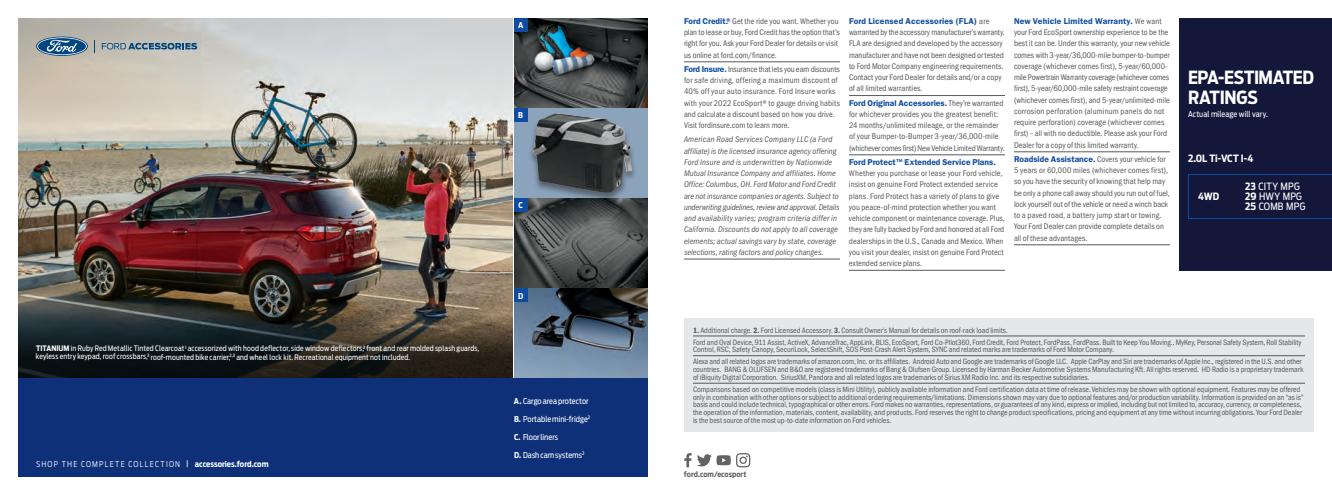
<style>
.page{position:relative;width:1332px;height:495px;background:#fff}
.page>*{position:absolute;margin:0;border:0;box-sizing:border-box;transform-origin:0 0}
.t1{font:700 18px/19.5px "Ford Antenna Cond";letter-spacing:-.025em;color:#fff}
.t2{font:10px "Ford Antenna Cond";letter-spacing:.015em;color:#fff}
.t3{font:700 10px "Ford Antenna Cond";color:#fff}
.t4{font:condensed 8.5px/11.3px "ITC Franklin Gothic Std";letter-spacing:.005em;color:#57585a}
.t5{font:italic condensed 8.5px/11.3px "ITC Franklin Gothic Std";letter-spacing:.01em;color:#57585a}
.t6{font:600 8.5px "ITC Franklin Gothic Std";color:#0f4ca0}
.t7{font:condensed 8px/7.8px "ITC Franklin Gothic Std";letter-spacing:-.005em;color:#57585a}
.t8{font:8px "Ford Antenna Cond";letter-spacing:.005em;color:#fff}
.t9{font:300 8px "Ford Antenna Cond";letter-spacing:.155em;color:#fff}
.t10{font:700 8px "Ford Antenna Cond";letter-spacing:.005em;color:#fff}
.t11{font:7.5px/8.5px "Ford Antenna Cond";letter-spacing:.015em;color:#fff}
.t12{font:700 7.5px "Ford Antenna Cond";letter-spacing:.005em;color:#636366}
.s1{font-weight:700}
.s2{font-family:"Ford Antenna";font-weight:400;font-size:7.5px}
.s3{font-weight:600;font-stretch:normal;color:#0f4ca0}
.s4{font-size:7px}
.s5{font-family:"ITC Franklin Gothic Std Dm Cd";font-stretch:normal}
</style>
<div class="page">
<div style="left:1179px;top:18px;width:153px;height:253px;background:#13173a"></div>
<img style="left:18px;top:18px;width:495px;height:294px">
<div style="left:18px;top:378px;width:630px;height:99px;background:#0d3079"></div>
<img style="left:514px;top:18px;width:134px;height:89px">
<div style="left:514px;top:108px;width:134px;height:90px;background:#8ba3bb"></div>
<div style="left:527px;top:113px;width:111px;height:85px;background:#231f20;opacity:.5"></div>
<img style="left:532px;top:113px;width:100px;height:80px">
<img style="left:514px;top:199px;width:134px;height:179px">
<svg style="left:36px;top:37px;width:52px;height:19px"></svg>
<svg style="left:37px;top:37px;width:50px;height:18px"></svg>
<svg style="left:94px;top:40px;width:1px;height:13px"></svg>
<svg style="left:102px;top:43px;width:95px;height:7px"></svg>
<svg style="left:18px;top:312px;width:495px;height:66px;background:#252825"></svg>
<div style="left:684px;top:318px;width:630px;height:114px;background:#e6e7e9"></div>
<hr style="left:693px;top:336px;width:612px;height:1px;background:#57585a">
<hr style="left:693px;top:355px;width:612px;height:1px;background:#57585a">
<hr style="left:693px;top:383px;width:612px;height:1px;background:#57585a">
<hr style="left:684px;top:62px;width:156px;height:1px;background:#57585a">
<hr style="left:684px;top:259px;width:156px;height:1px;background:#57585a">
<hr style="left:849px;top:95px;width:156px;height:1px;background:#57585a">
<hr style="left:849px;top:155px;width:156px;height:1px;background:#57585a">
<hr style="left:849px;top:270px;width:156px;height:1px;background:#57585a">
<hr style="left:1014px;top:152px;width:156px;height:1px;background:#57585a">
<hr style="left:1014px;top:245px;width:156px;height:1px;background:#57585a">
<svg style="left:1188px;top:174px;width:144px;height:45px"></svg>
<div style="left:514px;top:18px;width:14px;height:14px;background:#0f4ca0"></div>
<div style="left:514px;top:108px;width:14px;height:14px;background:#0f4ca0"></div>
<div style="left:514px;top:198px;width:14px;height:14px;background:#0f4ca0"></div>
<div style="left:514px;top:289px;width:14px;height:13px;background:#0f4ca0"></div>
<svg style="left:684px;top:453px;width:66px;height:14px"></svg>
<p class="t11" style="left:36px;top:343px;width:445px"><span class="s1">TITANIUM</span> in Ruby Red Metallic Tinted Clearcoat<sup>1</sup> accessorized with hood deflector, side window deflectors,<sup>2</sup> front and rear molded splash guards, keyless entry keypad, roof crossbars,<sup>3</sup> roof-mounted bike carrier,<sup>2,3</sup> and wheel lock kit. Recreational equipment not included.</p>
<p class="t9" style="left:36px;top:457px;width:154px">SHOP THE COMPLETE COLLECTION <span class="s2">|</span></p>
<p class="t10" style="left:195px;top:457px;width:75px">accessories.ford.com</p>
<p class="t10" style="left:518px;top:18px;width:7px">A</p>
<p class="t10" style="left:518px;top:108px;width:6px">B</p>
<p class="t10" style="left:518px;top:198px;width:6px">C</p>
<p class="t10" style="left:518px;top:288px;width:7px">D</p>
<p class="t8" style="left:514px;top:394px;width:76px"><span class="s1">A.</span> Cargo area protector</p>
<p class="t8" style="left:514px;top:412px;width:78px"><span class="s1">B.</span> Portable mini-fridge<sup>2</sup></p>
<p class="t8" style="left:514px;top:430px;width:46px"><span class="s1">C.</span> Floor liners</p>
<p class="t8" style="left:514px;top:448px;width:72px"><span class="s1">D.</span> Dash cam systems<sup>2</sup></p>
<p class="t4" style="left:684px;top:15px;width:157px"><span class="s3">Ford Credit.®</span> Get the ride you want. Whether you plan to lease or buy, Ford Credit has the option that’s right for you. Ask your Ford Dealer for details or visit us online at ford.com/finance.</p>
<p class="t4" style="left:684px;top:63px;width:158px"><span class="s3">Ford Insure.</span> Insurance that lets you earn discounts for safe driving, offering a maximum discount of 40% off your auto insurance. Ford Insure works with your 2022 EcoSport® to gauge driving habits and calculate a discount based on how you drive.<br>Visit fordinsure.com to learn more.</p>
<p class="t5" style="left:684px;top:134px;width:157px">American Road Services Company LLC (a Ford affiliate) is the licensed insurance agency offering Ford Insure and is underwritten by Nationwide Mutual Insurance Company and affiliates. Home Office: Columbus, OH. Ford Motor and Ford Credit are not insurance companies or agents. Subject to underwriting guidelines, review and approval. Details and availability varies; program criteria differ in California. Discounts do not apply to all coverage elements; actual savings vary by state, coverage selections, rating factors and policy changes.</p>
<p class="t4" style="left:849px;top:15px;width:158px"><span class="s3">Ford Licensed Accessories (FLA)</span> are warranted by the accessory manufacturer’s warranty.<br>FLA are designed and developed by the accessory manufacturer and have not been designed or tested to Ford Motor Company engineering requirements.<br>Contact your Ford Dealer for details and/or a copy of all limited warranties.</p>
<p class="t4" style="left:849px;top:97px;width:157px"><span class="s3">Ford Original Accessories.</span> They’re warranted for whichever provides you the greatest benefit:<br>24 months/unlimited mileage, or the remainder of your Bumper-to-Bumper 3-year/36,000-mile (whichever comes first) New Vehicle Limited Warranty.</p>
<p class="t6" style="left:849px;top:157px;width:149px">Ford Protect<span class="s4">™</span> Extended Service Plans.</p>
<p class="t4" style="left:849px;top:168px;width:157px">Whether you purchase or lease your Ford vehicle, insist on genuine Ford Protect extended service plans. Ford Protect has a variety of plans to give you peace-of-mind protection whether you want vehicle component or maintenance coverage. Plus, they are fully backed by Ford and honored at all Ford dealerships in the U.S., Canada and Mexico. When you visit your dealer, insist on genuine Ford Protect extended service plans.</p>
<p class="t4" style="left:1014px;top:15px;width:158px"><span class="s3">New Vehicle Limited Warranty.</span> We want your Ford EcoSport ownership experience to be the best it can be. Under this warranty, your new vehicle comes with 3-year/36,000-mile bumper-to-bumper coverage (whichever comes first), 5-year/60,000- mile Powertrain Warranty coverage (whichever comes first), 5-year/60,000-mile safety restraint coverage (whichever comes first), and 5-year/unlimited-mile corrosion perforation (aluminum panels do not require perforation) coverage (whichever comes first) – all with no deductible. Please ask your Ford Dealer for a copy of this limited warranty.</p>
<p class="t4" style="left:1014px;top:153px;width:157px"><span class="s3">Roadside Assistance.</span> Covers your vehicle for 5 years or 60,000 miles (whichever comes first), so you have the security of knowing that help may be only a phone call away should you run out of fuel, lock yourself out of the vehicle or need a winch back to a paved road, a battery jump start or towing.<br>Your Ford Dealer can provide complete details on all of these advantages.</p>
<p class="t1" style="left:1188px;top:66px;width:127px">EPA-ESTIMATED<br>RATINGS</p>
<p class="t8" style="left:1188px;top:107px;width:81px">Actual mileage will vary.</p>
<p class="t3" style="left:1188px;top:149px;width:67px">2.0L Ti-VCT I-4</p>
<p class="t2" style="left:1245px;top:178px;width:56px"><span class="s1">23</span> CITY MPG</p>
<p class="t3" style="left:1198px;top:188px;width:23px">4WD</p>
<p class="t2" style="left:1245px;top:188px;width:59px"><span class="s1">29</span> HWY MPG</p>
<p class="t2" style="left:1245px;top:198px;width:62px"><span class="s1">25</span> COMB MPG</p>
<p class="t7" style="left:693px;top:326px;width:316px"><span class="s5">1.</span> Additional charge. <span class="s5">2.</span> Ford Licensed Accessory. <span class="s5">3.</span> Consult Owner’s Manual for details on roof-rack load limits.</p>
<p class="t7" style="left:693px;top:338px;width:610px">Ford and Oval Device, 911 Assist, ActiveX, AdvanceTrac, AppLink, BLIS, EcoSport, Ford Co-Pilot360, Ford Credit, Ford Protect, FordPass, FordPass. Built to Keep You Moving., MyKey, Personal Safety System, Roll Stability<br>Control, RSC, Safety Canopy, SecuriLock, SelectShift, SOS Post-Crash Alert System, SYNC and related marks are trademarks of Ford Motor Company.</p>
<p class="t7" style="left:693px;top:358px;width:612px">Alexa and all related logos are trademarks of amazon.com, Inc. or its affiliates. Android Auto and Google are trademarks of Google LLC. Apple CarPlay and Siri are trademarks of Apple Inc., registered in the U.S. and other countries. BANG &amp; OLUFSEN and B&amp;O are registered trademarks of Bang &amp; Olufsen Group. Licensed by Harman Becker Automotive Systems Manufacturing Kft. All rights reserved. HD Radio is a proprietary trademark of iBiquity Digital Corporation. SiriusXM, Pandora and all related logos are trademarks of Sirius XM Radio Inc. and its respective subsidiaries.</p>
<p class="t7" style="left:693px;top:386px;width:612px">Comparisons based on competitive models (class is Mini Utility), publicly available information and Ford certification data at time of release. Vehicles may be shown with optional equipment. Features may be offered only in combination with other options or subject to additional ordering requirements/limitations. Dimensions shown may vary due to optional features and/or production variability. Information is provided on an “as is” basis and could include technical, typographical or other errors. Ford makes no warranties, representations, or guarantees of any kind, express or implied, including but not limited to, accuracy, currency, or completeness, the operation of the information, materials, content, availability, and products. Ford reserves the right to change product specifications, pricing and equipment at any time without incurring obligations. Your Ford Dealer is the best source of the most up-to-date information on Ford vehicles.</p>
<p class="t12" style="left:684px;top:468px;width:64px">ford.com/ecosport</p>
</div>
